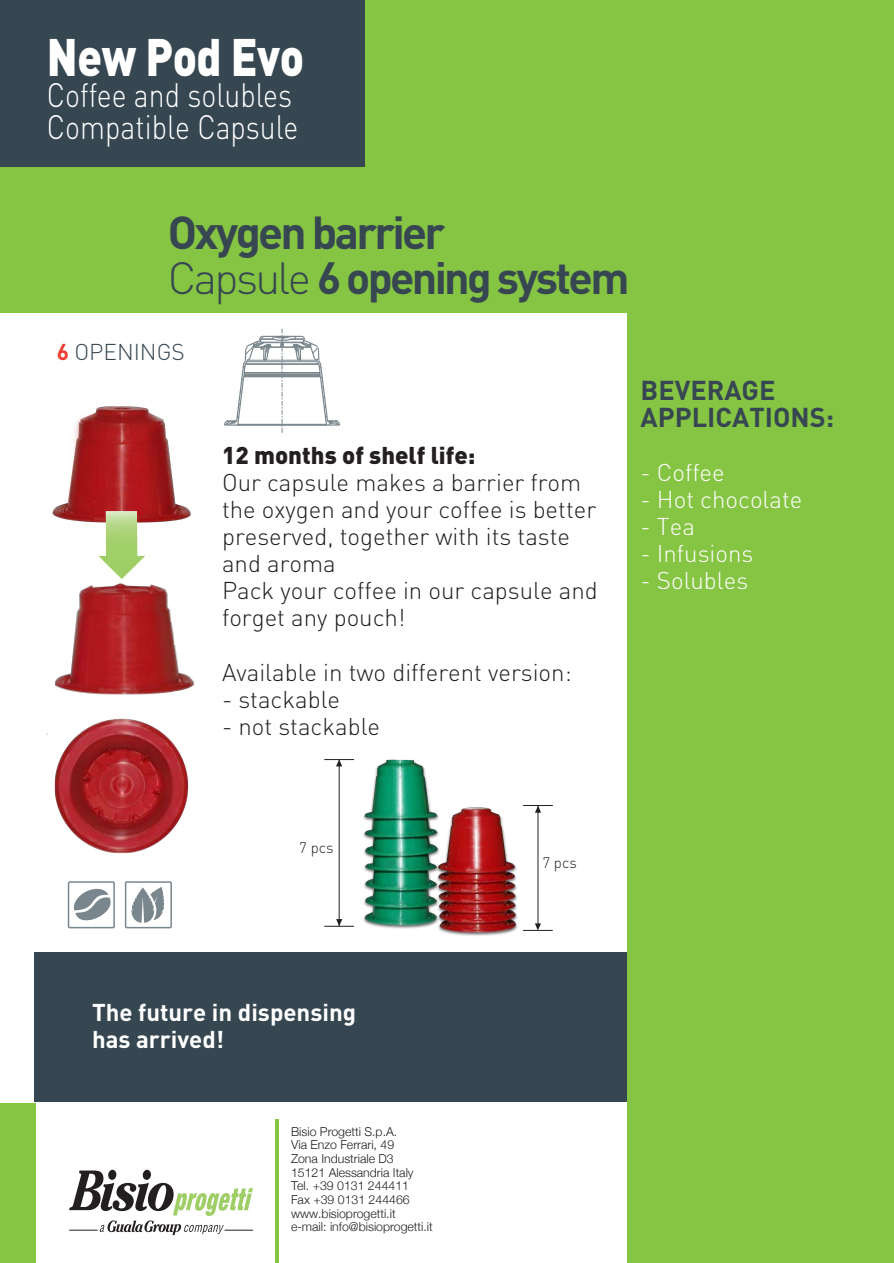
<style>
.page{position:relative;width:894px;height:1263px;background:#fff}
.page>*{position:absolute;margin:0;border:0;box-sizing:border-box;transform-origin:0 0}
.t1{font:900 52.05px "DIN";letter-spacing:-.01em;color:#fff;scale:.85 1}
.t2{font:700 45.6px "DIN";letter-spacing:-.06em;color:#374751}
.t3{font:700 44.55px "DIN";letter-spacing:-.06em;color:#374751}
.t4{font:300 33.45px/31.2px "DIN";color:#fff;scale:.85 1}
.t5{font:700 27px/27px "DIN";color:#374751}
.t6{font:300 24px/27px "DIN";color:#231f20}
.t7{font:300 24px "DIN";color:#fff}
.t8{font:700 24px/27px "DIN";color:#fff}
.t9{font:900 24px "DIN";color:#231f20}
.t10{font:300 22.65px "DIN";color:#374751}
.t11{font:300 15px "DIN";color:#231f20}
.t12{font:300 12.3px/13.6px "Helvetica Neue";color:#231f20}
.s1{font-weight:300}
.s2{font-weight:700;color:#ee3e34}
</style>
<div class="page">
<div style="left:34px;top:951px;width:593px;height:150px;background:#374751"></div>
<div style="left:0;top:0;width:893px;height:313px;background:#86c443"></div>
<div style="left:627px;top:0;width:266px;height:1263px;background:#86c443"></div>
<div style="left:0;top:1103px;width:35px;height:160px;background:#86c443"></div>
<div style="left:0;top:0;width:365px;height:167px;background:#374751"></div>
<svg style="left:69px;top:1170px;width:184px;height:65px"></svg>
<hr style="left:275px;top:1119px;width:4px;height:144px;background:#86c443">
<svg style="left:74px;top:888px;width:37px;height:33px"></svg>
<div style="left:68px;top:881px;width:47px;height:47px;border:2px solid #7a868d"></div>
<svg style="left:131px;top:887px;width:33px;height:36px"></svg>
<div style="left:125px;top:881px;width:47px;height:47px;border:2px solid #7a868d"></div>
<svg style="left:224px;top:329px;width:117px;height:104px"></svg>
<img style="left:306px;top:759px;width:321px;height:193px">
<img style="left:46px;top:718px;width:142px;height:136px">
<img style="left:55px;top:583px;width:139px;height:112px">
<img style="left:52px;top:406px;width:139px;height:117px">
<svg style="left:99px;top:511px;width:46px;height:68px"></svg>
<hr style="left:324px;top:759px;width:30px;height:1px;background:#231f20">
<hr style="left:339px;top:760px;width:1px;height:166px;background:#231f20">
<hr style="left:324px;top:926px;width:30px;height:1px;background:#231f20">
<hr style="left:537px;top:806px;width:1px;height:120px;background:#231f20">
<svg style="left:336px;top:759px;width:6px;height:7px"></svg>
<svg style="left:336px;top:919px;width:6px;height:7px"></svg>
<svg style="left:523px;top:805px;width:29px;height:8px"></svg>
<svg style="left:523px;top:923px;width:29px;height:8px"></svg>
<h1 class="t1" style="left:47px;top:23px;width:304px">New Pod Evo</h1>
<h3 class="t4" style="left:47px;top:79px;width:297px">Coffee and solubles<br>Compatible Capsule</h3>
<h2 class="t2" style="left:168px;top:202px;width:279px">Oxygen barrier</h2>
<h3 class="t3" style="left:168px;top:248px;width:463px"><span class="s1">Capsule</span> 6 opening system</h3>
<p class="t10" style="left:57px;top:338px;width:129px"><span class="s2">6</span> OPENINGS</p>
<p class="t9" style="left:222px;top:440px;width:255px">12 months of shelf life:</p>
<p class="t6" style="left:222px;top:469px;width:377px">Our capsule makes a barrier from the oxygen and your coffee is better preserved, together with its taste and aroma<br>Pack your coffee in our capsule and forget any pouch!</p>
<p class="t6" style="left:222px;top:658px;width:351px">Available in two different version:</p>
<p class="t6" style="left:222px;top:685px;width:120px">- stackable</p>
<p class="t6" style="left:222px;top:712px;width:159px">- not stackable</p>
<p class="t5" style="left:640px;top:376px;width:195px">BEVERAGE<br>APPLICATIONS:</p>
<p class="t7" style="left:640px;top:458px;width:86px">- Coffee</p>
<p class="t7" style="left:640px;top:485px;width:163px">- Hot chocolate</p>
<p class="t7" style="left:640px;top:512px;width:56px">- Tea</p>
<p class="t7" style="left:640px;top:539px;width:114px">- Infusions</p>
<p class="t7" style="left:640px;top:566px;width:109px">- Solubles</p>
<p class="t11" style="left:299px;top:838px;width:36px">7 pcs</p>
<p class="t11" style="left:542px;top:854px;width:36px">7 pcs</p>
<p class="t8" style="left:92px;top:998px;width:265px">The future in dispensing has arrived!</p>
<p class="t12" style="left:291px;top:1124px;width:143px">Bisio Progetti S.p.A.<br>Via Enzo Ferrari, 49<br>Zona Industriale D3<br>15121 Alessandria Italy<br>Tel. +39 0131 244411<br>Fax +39 0131 244466 www.bisioprogetti.it e-mail: info@bisioprogetti.it</p>
</div>
